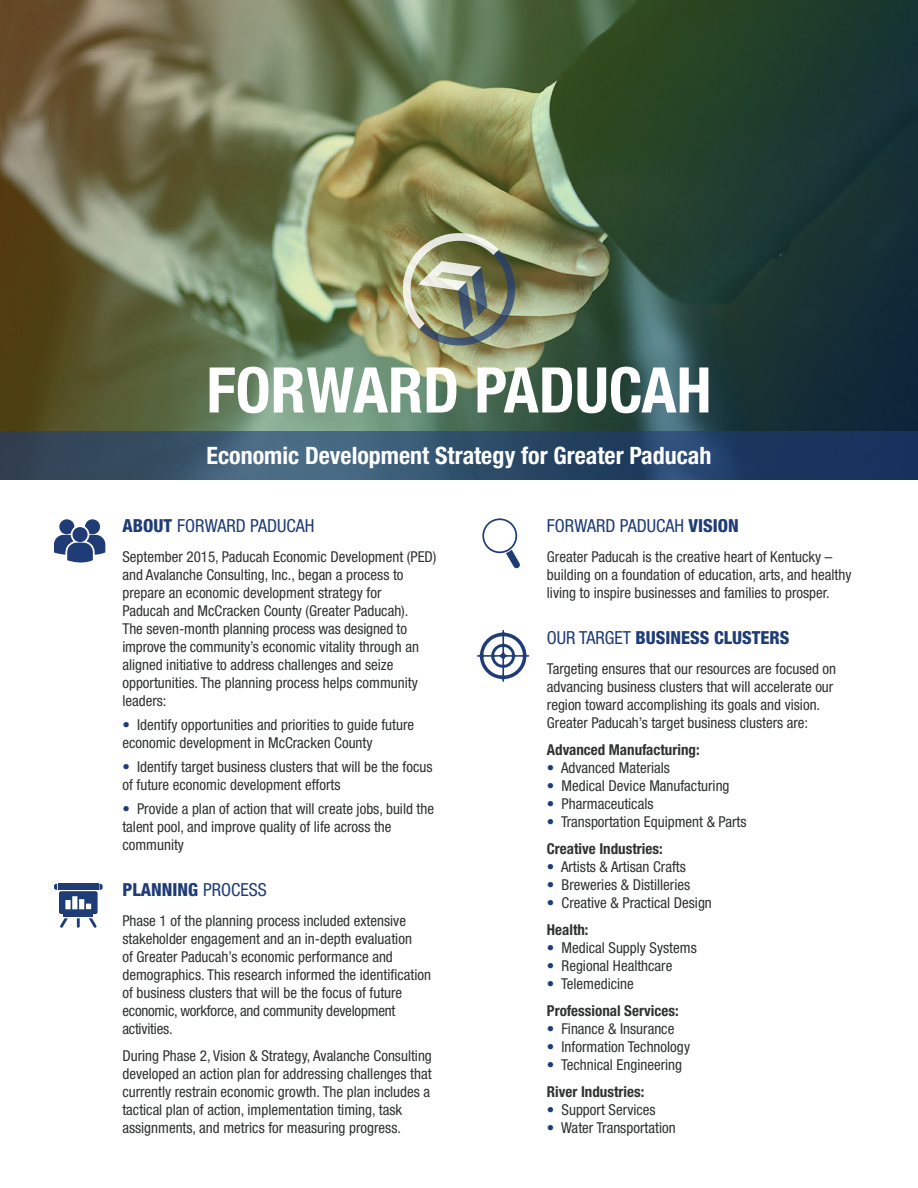
<style>
.page{position:relative;width:918px;height:1188px;background:#fff}
.page>*{position:absolute;margin:0;border:0;box-sizing:border-box;transform-origin:0 0}
.t1{font:700 condensed 63px "Helvetica Neue LT Std";color:#fff}
.t2{font:700 condensed 24px "Helvetica Neue LT Std";color:#fff}
.t3{font:800 condensed 18px "Helvetica Neue LT Std";color:#1f3c77}
.t4{font:condensed 18px "Helvetica Neue LT Std";color:#1f3c77}
.t5{font:condensed 15px/18px "Helvetica Neue LT Std";color:#303232}
.t6{font:700 condensed 15px "Helvetica Neue LT Std";color:#303232}
.s1{font-weight:800}
.s2{color:#1f3c77}
.s3{font-weight:400}
</style>
<div class="page">
<img style="left:0;top:0;width:918px;height:431px">
<svg style="left:0;top:431px;width:918px;height:48px;background:#2e4a68"></svg>
<svg style="left:54px;top:519px;width:51px;height:44px"></svg>
<svg style="left:477px;top:630px;width:52px;height:52px"></svg>
<svg style="left:482px;top:518px;width:38px;height:50px"></svg>
<svg style="left:54px;top:884px;width:49px;height:44px"></svg>
<img style="left:397px;top:228px;width:124px;height:123px">
<p class="t1" style="left:206px;top:352px;width:507px">FORWARD PADUCAH</p>
<p class="t2" style="left:206px;top:441px;width:507px">Economic Development Strategy for Greater Paducah</p>
<p class="t4" style="left:122px;top:515px;width:194px"><span class="s1">ABOUT</span> FORWARD PADUCAH</p>
<p class="t5" style="left:122px;top:548px;width:316px">September 2015, Paducah Economic Development (PED) and Avalanche Consulting, Inc., began a process to prepare an economic development strategy for<br>Paducah and McCracken County (Greater Paducah).<br>The seven-month planning process was designed to improve the community’s economic vitality through an aligned initiative to address challenges and seize opportunities. The planning process helps community leaders:</p>
<p class="t5" style="left:122px;top:716px;width:293px"><span class="s2">•</span> Identify opportunities and priorities to guide future economic development in McCracken County</p>
<p class="t5" style="left:122px;top:758px;width:312px"><span class="s2">•</span> Identify target business clusters that will be the focus of future economic development efforts</p>
<p class="t5" style="left:122px;top:800px;width:313px"><span class="s2">•</span> Provide a plan of action that will create jobs, build the talent pool, and improve quality of life across the community</p>
<p class="t3" style="left:122px;top:879px;width:146px">PLANNING <span class="s3">PROCESS</span></p>
<p class="t5" style="left:122px;top:912px;width:310px">Phase 1 of the planning process included extensive stakeholder engagement and an in-depth evaluation<br>of Greater Paducah’s economic performance and demographics. This research informed the identification of business clusters that will be the focus of future economic, workforce, and community development activities.</p>
<p class="t5" style="left:122px;top:1047px;width:311px">During Phase 2, Vision &amp; Strategy, Avalanche Consulting developed an action plan for addressing challenges that currently restrain economic growth. The plan includes a tactical plan of action, implementation timing, task assignments, and metrics for measuring progress.</p>
<p class="t4" style="left:547px;top:515px;width:194px">FORWARD PADUCAH <span class="s1">VISION</span></p>
<p class="t5" style="left:547px;top:548px;width:306px">Greater Paducah is the creative heart of Kentucky – building on a foundation of education, arts, and healthy living to inspire businesses and families to prosper.</p>
<p class="t3" style="left:547px;top:626px;width:244px"><span class="s3">OUR TARGET</span> BUSINESS CLUSTERS</p>
<p class="t5" style="left:547px;top:660px;width:291px">Targeting ensures that our resources are focused on advancing business clusters that will accelerate our region toward accomplishing its goals and vision.<br>Greater Paducah’s target business clusters are:</p>
<p class="t6" style="left:547px;top:741px;width:154px">Advanced Manufacturing:</p>
<p class="t5" style="left:547px;top:759px;width:125px"><span class="s2">•</span> Advanced Materials</p>
<p class="t5" style="left:547px;top:777px;width:184px"><span class="s2">•</span> Medical Device Manufacturing</p>
<p class="t5" style="left:547px;top:795px;width:108px"><span class="s2">•</span> Pharmaceuticals</p>
<p class="t5" style="left:547px;top:813px;width:201px"><span class="s2">•</span> Transportation Equipment &amp; Parts</p>
<p class="t6" style="left:547px;top:840px;width:117px">Creative Industries:</p>
<p class="t5" style="left:547px;top:858px;width:141px"><span class="s2">•</span> Artists &amp; Artisan Crafts</p>
<p class="t5" style="left:547px;top:876px;width:145px"><span class="s2">•</span> Breweries &amp; Distilleries</p>
<p class="t5" style="left:547px;top:894px;width:167px"><span class="s2">•</span> Creative &amp; Practical Design</p>
<p class="t6" style="left:547px;top:921px;width:43px">Health:</p>
<p class="t5" style="left:547px;top:939px;width:151px"><span class="s2">•</span> Medical Supply Systems</p>
<p class="t5" style="left:547px;top:957px;width:127px"><span class="s2">•</span> Regional Healthcare</p>
<p class="t5" style="left:547px;top:975px;width:88px"><span class="s2">•</span> Telemedicine</p>
<p class="t6" style="left:547px;top:1002px;width:133px">Professional Services:</p>
<p class="t5" style="left:547px;top:1020px;width:129px"><span class="s2">•</span> Finance &amp; Insurance</p>
<p class="t5" style="left:547px;top:1038px;width:145px"><span class="s2">•</span> Information Technology</p>
<p class="t5" style="left:547px;top:1056px;width:137px"><span class="s2">•</span> Technical Engineering</p>
<p class="t6" style="left:547px;top:1083px;width:99px">River Industries:</p>
<p class="t5" style="left:547px;top:1101px;width:110px"><span class="s2">•</span> Support Services</p>
<p class="t5" style="left:547px;top:1119px;width:130px"><span class="s2">•</span> Water Transportation</p>
</div>
